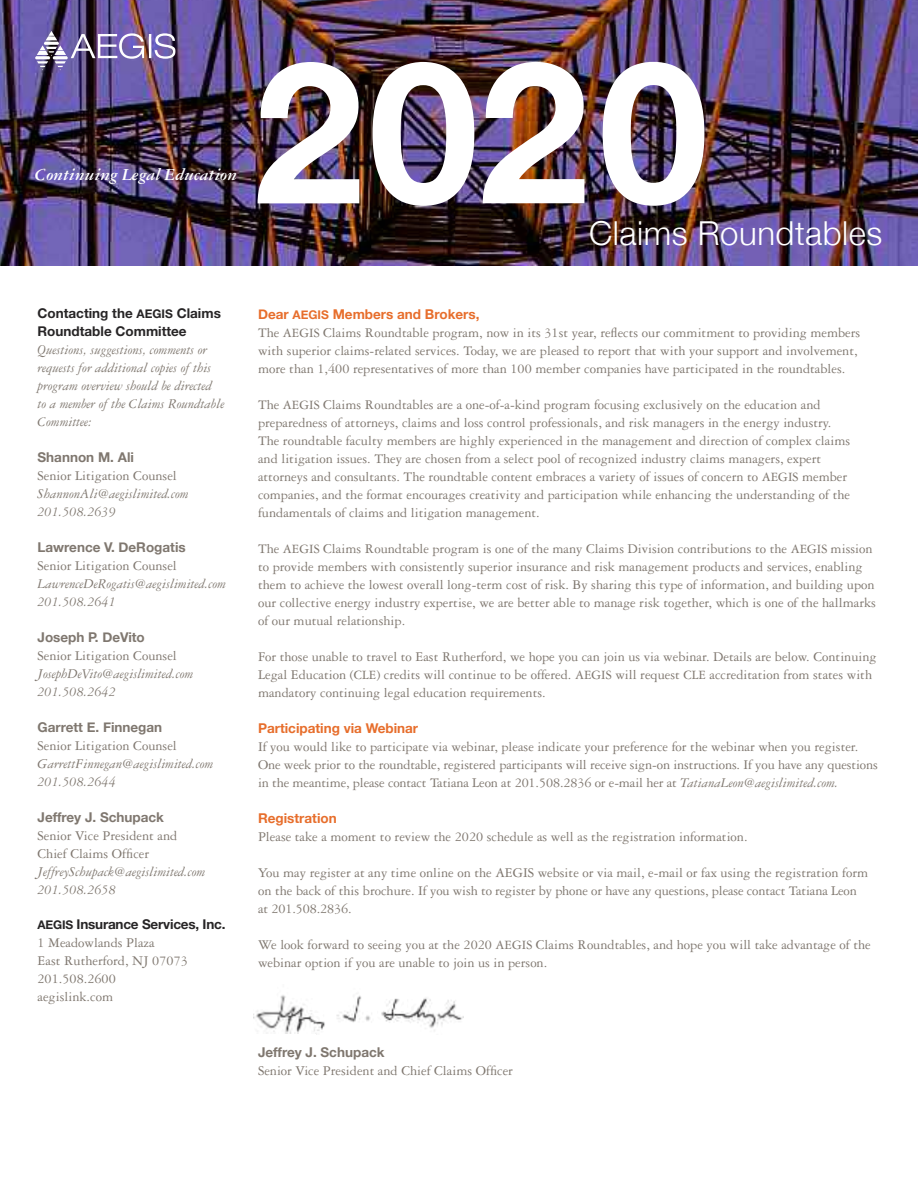
<style>
.page{position:relative;width:918px;height:1188px;background:#fff}
.page>*{position:absolute;margin:0;border:0;box-sizing:border-box;transform-origin:0 0}
.t1{font:700 198px "Helvetica Neue";color:#fff}
.t2{font:300 33px "Helvetica Neue";letter-spacing:.015em;color:#fff}
.t3{font:18px "Garamond Three Bold Italic Os F";letter-spacing:-.01em;color:#fff}
.t4{font:14.25px/18px "Garamond Three";color:#7f776f}
.t5{font:italic 14.25px/18px "Garamond Three";color:#7f776f}
.t6{font:700 13.5px "Helvetica Neue";color:#7f776f}
.t7{font:700 13.5px/18px "Helvetica Neue";color:#272526}
.t8{font:700 13.5px "Helvetica Neue";color:#e76e2c}
.s1{font-size:12px}
.s2{font-size:13.5px}
.s3{font-style:italic}
</style>
<div class="page">
<img style="left:0;top:0;width:918px;height:265px">
<hr style="left:149px;top:34px;width:2px;height:24px;background:#fefefe">
<svg style="left:155px;top:33px;width:21px;height:26px"></svg>
<img style="left:35px;top:31px;width:109px;height:39px">
<img style="left:253px;top:995px;width:211px;height:39px">
<p class="t3" style="left:35px;top:168px;width:204px">Continuing Legal Education</p>
<h1 class="t1" style="left:253px;top:10px;width:457px">2020</h1>
<h2 class="t2" style="left:589px;top:213px;width:295px">Claims Roundtables</h2>
<p class="t7" style="left:38px;top:306px;width:185px">Contacting the <span class="s1">AEGIS</span> Claims<br>Roundtable Committee</p>
<p class="t5" style="left:38px;top:342px;width:188px">Questions, suggestions, comments or requests for additional copies of this program overview should be directed<br>to a member of the Claims Roundtable<br>Committee:</p>
<p class="t6" style="left:38px;top:449px;width:98px">Shannon M. Ali</p>
<p class="t4" style="left:38px;top:468px;width:141px">Senior Litigation Counsel</p>
<p class="t5" style="left:38px;top:486px;width:153px">ShannonAli@aegislimited.com<br>201.508.2639</p>
<p class="t6" style="left:38px;top:539px;width:150px">Lawrence V. DeRogatis</p>
<p class="t4" style="left:38px;top:558px;width:141px">Senior Litigation Counsel</p>
<p class="t5" style="left:38px;top:576px;width:190px">LawrenceDeRogatis@aegislimited.com<br>201.508.2641</p>
<p class="t6" style="left:38px;top:629px;width:109px">Joseph P. DeVito</p>
<p class="t4" style="left:38px;top:648px;width:141px">Senior Litigation Counsel</p>
<p class="t5" style="left:38px;top:666px;width:157px">JosephDeVito@aegislimited.com<br>201.508.2642</p>
<p class="t6" style="left:38px;top:719px;width:126px">Garrett E. Finnegan</p>
<p class="t4" style="left:38px;top:738px;width:141px">Senior Litigation Counsel</p>
<p class="t5" style="left:38px;top:756px;width:177px">GarrettFinnegan@aegislimited.com<br>201.508.2644</p>
<p class="t6" style="left:38px;top:809px;width:128px">Jeffrey J. Schupack</p>
<p class="t4" style="left:38px;top:828px;width:141px">Senior Vice President and<br>Chief Claims Officer</p>
<p class="t5" style="left:38px;top:864px;width:169px">JeffreySchupack@aegislimited.com<br>201.508.2658</p>
<p class="t7" style="left:38px;top:916px;width:189px"><span class="s1">AEGIS</span> Insurance Services, Inc.</p>
<p class="t4" style="left:38px;top:935px;width:152px">1 Meadowlands Plaza<br>East Rutherford, NJ 07073<br>201.508.2600 aegislink.com</p>
<p class="t8" style="left:258px;top:306px;width:223px">Dear <span class="s1">AEGIS</span> Members and Brokers,</p>
<p class="t4" style="left:258px;top:325px;width:604px">The <span class="s2">AEGIS</span> Claims Roundtable program, now in its 31st year, reflects our commitment to providing members with superior claims-related services. Today, we are pleased to report that with your support and involvement, more than 1,400 representatives of more than 100 member companies have participated in the roundtables.</p>
<p class="t4" style="left:258px;top:397px;width:594px">The <span class="s2">AEGIS</span> Claims Roundtables are a one-of-a-kind program focusing exclusively on the education and preparedness of attorneys, claims and loss control professionals, and risk managers in the energy industry.<br>The roundtable faculty members are highly experienced in the management and direction of complex claims and litigation issues. They are chosen from a select pool of recognized industry claims managers, expert attorneys and consultants. The roundtable content embraces a variety of issues of concern to <span class="s2">AEGIS</span> member companies, and the format encourages creativity and participation while enhancing the understanding of the fundamentals of claims and litigation management.</p>
<p class="t4" style="left:258px;top:541px;width:619px">The <span class="s2">AEGIS</span> Claims Roundtable program is one of the many Claims Division contributions to the <span class="s2">AEGIS</span> mission to provide members with consistently superior insurance and risk management products and services, enabling them to achieve the lowest overall long-term cost of risk. By sharing this type of information, and building upon our collective energy industry expertise, we are better able to manage risk together, which is one of the hallmarks of our mutual relationship.</p>
<p class="t4" style="left:258px;top:649px;width:620px">For those unable to travel to East Rutherford, we hope you can join us via webinar. Details are below. Continuing<br>Legal Education (<span class="s2">CLE</span>) credits will continue to be offered. <span class="s2">AEGIS</span> will request <span class="s2">CLE</span> accreditation from states with mandatory continuing legal education requirements.</p>
<p class="t8" style="left:258px;top:720px;width:162px">Participating via Webinar</p>
<p class="t4" style="left:258px;top:739px;width:621px">If you would like to participate via webinar, please indicate your preference for the webinar when you register.<br>One week prior to the roundtable, registered participants will receive sign-on instructions. If you have any questions in the meantime, please contact Tatiana Leon at 201.508.2836 or e-mail her at <span class="s3">TatianaLeon@aegislimited.com.</span></p>
<p class="t8" style="left:258px;top:810px;width:80px">Registration</p>
<p class="t4" style="left:258px;top:829px;width:491px">Please take a moment to review the 2020 schedule as well as the registration information.</p>
<p class="t4" style="left:258px;top:865px;width:612px">You may register at any time online on the AEGIS website or via mail, e-mail or fax using the registration form on the back of this brochure. If you wish to register by phone or have any questions, please contact Tatiana Leon at 201.508.2836.</p>
<p class="t4" style="left:258px;top:937px;width:614px">We look forward to seeing you at the 2020 <span class="s2">AEGIS</span> Claims Roundtables, and hope you will take advantage of the webinar option if you are unable to join us in person.</p>
<p class="t6" style="left:258px;top:1044px;width:128px">Jeffrey J. Schupack</p>
<p class="t4" style="left:258px;top:1063px;width:256px">Senior Vice President and Chief Claims Officer</p>
</div>
